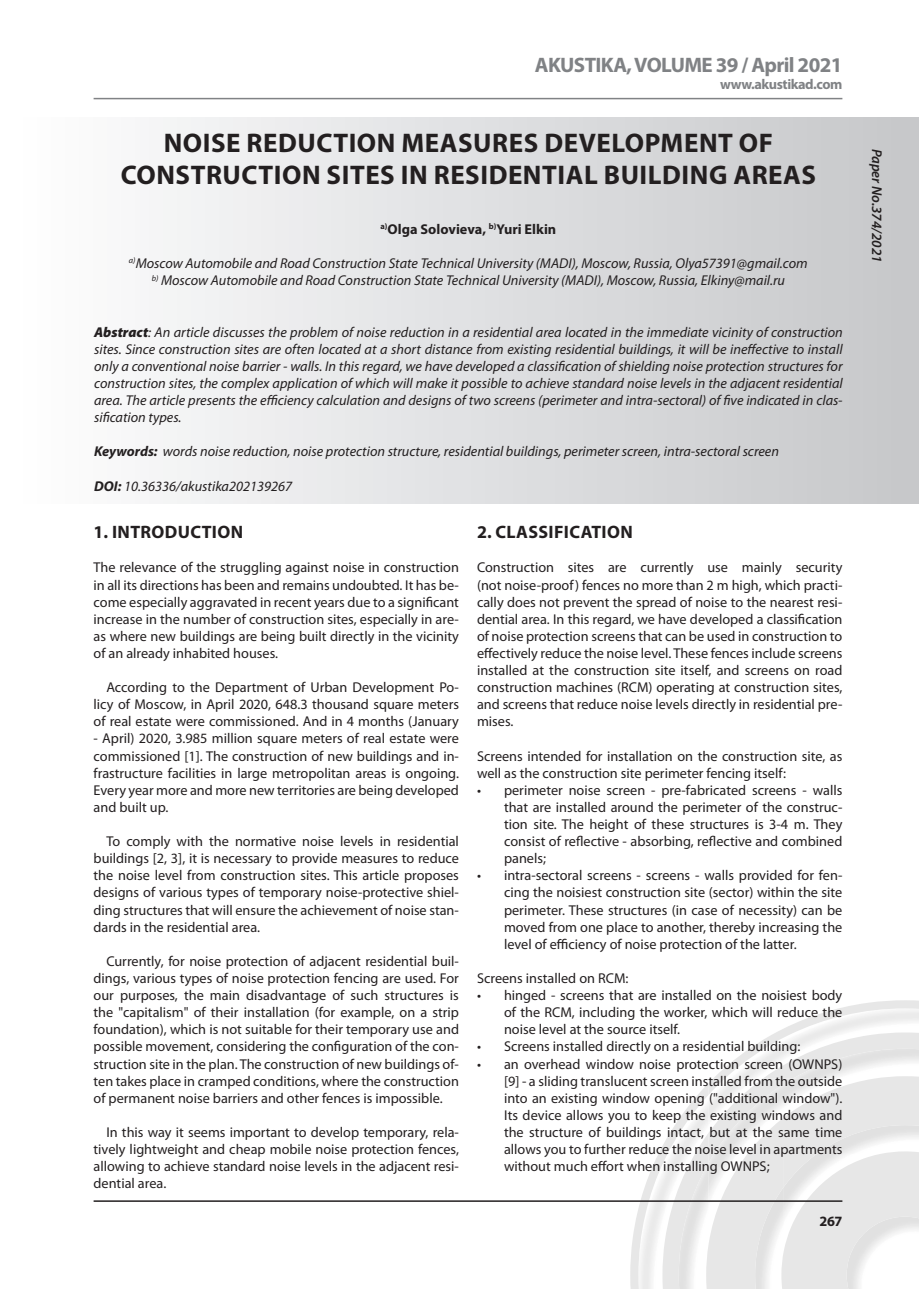
<style>
.page{position:relative;width:919px;height:1289px;background:#fff}
.page>*{position:absolute;margin:0;border:0;box-sizing:border-box;transform-origin:0 0}
.Nadpis_18{font:700 27px "Myriad Pro";letter-spacing:.02em;color:#231f20}
.t1{font:700 21px "Myriad Pro";letter-spacing:-.03em;color:#808285}
.Nadpis_12{font:700 18px "Myriad Pro";letter-spacing:.02em;color:#231f20}
.Základní_text{font:14.25px/17.1px "Myriad Pro";color:#231f20;text-align:justify}
.Základní_text-2{font:italic 14.25px/17.1px "Myriad Pro";color:#231f20;text-align:justify}
.Základní_text-3{font:700 14.25px "Myriad Pro";color:#231f20}
.t2{font:700 14.25px "Myriad Pro";letter-spacing:-.03em;color:#808285}
.Základní_text-4{font:italic 600 14.25px "Myriad Pro";color:#231f20}
.s1{font-weight:900}
.s2{font-weight:700}
</style>
<div class="page">
<svg style="left:630px;top:1000px;width:288px;height:288px;fill:#e7e7e7"></svg>
<img style="left:664px;top:1034px;width:125px;height:125px">
<img style="left:708px;top:1078px;width:16px;height:16px">
<div style="left:909px;top:1270px;width:9px;height:11px;background:#fff"></div>
<hr style="left:897px;top:1284px;width:15px;height:4px;background:#fff">
<hr style="left:94px;top:98px;width:748px;height:1px;background:#808285">
<hr style="left:94px;top:1200px;width:748px;height:1px;background:#231f20">
<div style="left:13px;top:117px;width:905px;height:386px;background:linear-gradient(to right,#fefefe,#c5c6c9)"></div>
<h2 class="t1" style="left:535px;top:51px;width:309px">AKUSTIKA, VOLUME 39 / April 2021</h2>
<p class="t2" style="left:720px;top:75px;width:124px">www.akustikad.com</p>
<p class="Nadpis_18" style="left:164px;top:125px;width:611px">NOISE REDUCTION MEASURES DEVELOPMENT OF</p>
<p class="Nadpis_18" style="left:121px;top:158px;width:696px">CONSTRUCTION SITES IN RESIDENTIAL BUILDING AREAS</p>
<p class="Základní_text-3" style="left:380px;top:220px;width:177px"><sup>a)</sup>Olga Solovieva, <sup>b)</sup>Yuri Elkin</p>
<p class="Základní_text-2" style="left:129px;top:254px;width:680px"><sup>a)</sup>Moscow Automobile and Road Construction State Technical University (MADI), Moscow, Russia, Olya57391@gmail.com</p>
<p class="Základní_text-2" style="left:152px;top:272px;width:634px"><sup>b)</sup> Moscow Automobile and Road Construction State Technical University (MADI), Moscow, Russia, Elkiny@mail.ru</p>
<p class="Základní_text-2" style="left:94px;top:323px;width:750px"><span class="s1">Abstract</span>: An article discusses the problem of noise reduction in a residential area located in the immediate vicinity of construction sites. Since construction sites are often located at a short distance from existing residential buildings, it will be ineffective to install only a conventional noise barrier - walls. In this regard, we have developed a classification of shielding noise protection structures for construction sites, the complex application of which will make it possible to achieve standard noise levels in the adjacent residential area. The article presents the efficiency calculation and designs of two screens (perimeter and intra-sectoral) of five indicated in clas&shy;sification types.</p>
<p class="Základní_text-2" style="left:94px;top:443px;width:686px"><span class="s2">Keywords:</span> words noise reduction, noise protection structure, residential buildings, perimeter screen, intra-sectoral screen</p>
<p class="Základní_text-2" style="left:94px;top:477px;width:200px"><span class="s2">DOI:</span> 10.36336/akustika202139267</p>
<p class="Nadpis_12" style="left:94px;top:520px;width:151px">1. INTRODUCTION</p>
<p class="Základní_text" style="left:94px;top:559px;width:367px">The relevance of the struggling against noise in construction in all its directions has been and remains undoubted. It has be&shy;come especially aggravated in recent years due to a significant increase in the number of construction sites, especially in are&shy;as where new buildings are being built directly in the vicinity of an already inhabited houses.</p>
<p class="Základní_text" style="left:94px;top:678px;width:367px;text-indent:13px">According to the Department of Urban Development Po&shy;licy of Moscow, in April 2020, 648.3 thousand square meters of real estate were commissioned. And in 4 months (January</p>
<p class="Základní_text" style="left:94px;top:730px;width:367px">- April) 2020, 3.985 million square meters of real estate were commissioned [1]. The construction of new buildings and in&shy;frastructure facilities in large metropolitan areas is ongoing.<br>Every year more and more new territories are being developed and built up.</p>
<p class="Základní_text" style="left:94px;top:832px;width:367px;text-indent:13px">To comply with the normative noise levels in residential buildings [2, 3], it is necessary to provide measures to reduce the noise level from construction sites. This article proposes designs of various types of temporary noise-protective shiel&shy;ding structures that will ensure the achievement of noise stan&shy;dards in the residential area.</p>
<p class="Základní_text" style="left:94px;top:952px;width:367px;text-indent:13px">Currently, for noise protection of adjacent residential buil&shy;dings, various types of noise protection fencing are used. For our purposes, the main disadvantage of such structures is the "capitalism" of their installation (for example, on a strip foundation), which is not suitable for their temporary use and possible movement, considering the configuration of the con&shy;struction site in the plan. The construction of new buildings of&shy;ten takes place in cramped conditions, where the construction of permanent noise barriers and other fences is impossible.</p>
<p class="Základní_text" style="left:94px;top:1123px;width:367px;text-indent:13px">In this way it seems important to develop temporary, rela&shy;tively lightweight and cheap mobile noise protection fences, allowing to achieve standard noise levels in the adjacent resi&shy;dential area.</p>
<p class="Nadpis_12" style="left:477px;top:520px;width:157px">2. CLASSIFICATION</p>
<p class="Základní_text" style="left:477px;top:559px;width:367px">Construction sites are currently use mainly security (not noise-proof) fences no more than 2 m high, which practi&shy;cally does not prevent the spread of noise to the nearest resi&shy;dential area. In this regard, we have developed a classification of noise protection screens that can be used in construction to effectively reduce the noise level. These fences include screens installed at the construction site itself, and screens on road construction machines (RCM) operating at construction sites, and screens that reduce noise levels directly in residential pre&shy;mises.</p>
<p class="Základní_text" style="left:477px;top:747px;width:367px">Screens intended for installation on the construction site, as well as the construction site perimeter fencing itself:</p>
<p class="Základní_text" style="left:504px;top:781px;width:340px;text-indent:-27px">• perimeter noise screen - pre-fabricated screens - walls that are installed around the perimeter of the construc&shy;tion site. The height of these structures is 3-4 m. They consist of reflective - absorbing, reflective and combined panels;</p>
<p class="Základní_text" style="left:504px;top:866px;width:340px;text-indent:-27px">• intra-sectoral screens - screens - walls provided for fen&shy;cing the noisiest construction site (sector) within the site perimeter. These structures (in case of necessity) can be moved from one place to another, thereby increasing the level of efficiency of noise protection of the latter.</p>
<p class="Základní_text" style="left:477px;top:969px;width:153px">Screens installed on RCM:</p>
<p class="Základní_text" style="left:504px;top:986px;width:340px;text-indent:-27px">• hinged - screens that are installed on the noisiest body of the RCM, including the worker, which will reduce the noise level at the source itself.</p>
<p class="Základní_text" style="left:477px;top:1037px;width:325px">• Screens installed directly on a residential building:</p>
<p class="Základní_text" style="left:504px;top:1054px;width:340px;text-indent:-27px">• an overhead window noise protection screen (OWNPS) [9] - a sliding translucent screen installed from the outside into an existing window opening ("additional window").<br>Its device allows you to keep the existing windows and the structure of buildings intact, but at the same time allows you to further reduce the noise level in apartments without much effort when installing OWNPS;</p>
<p class="Základní_text-3" style="left:819px;top:1212px;width:24px">267</p>
<p class="Základní_text-4" style="left:886px;top:148px;width:115px;rotate:90deg">Paper No.374/2021</p>
</div>
